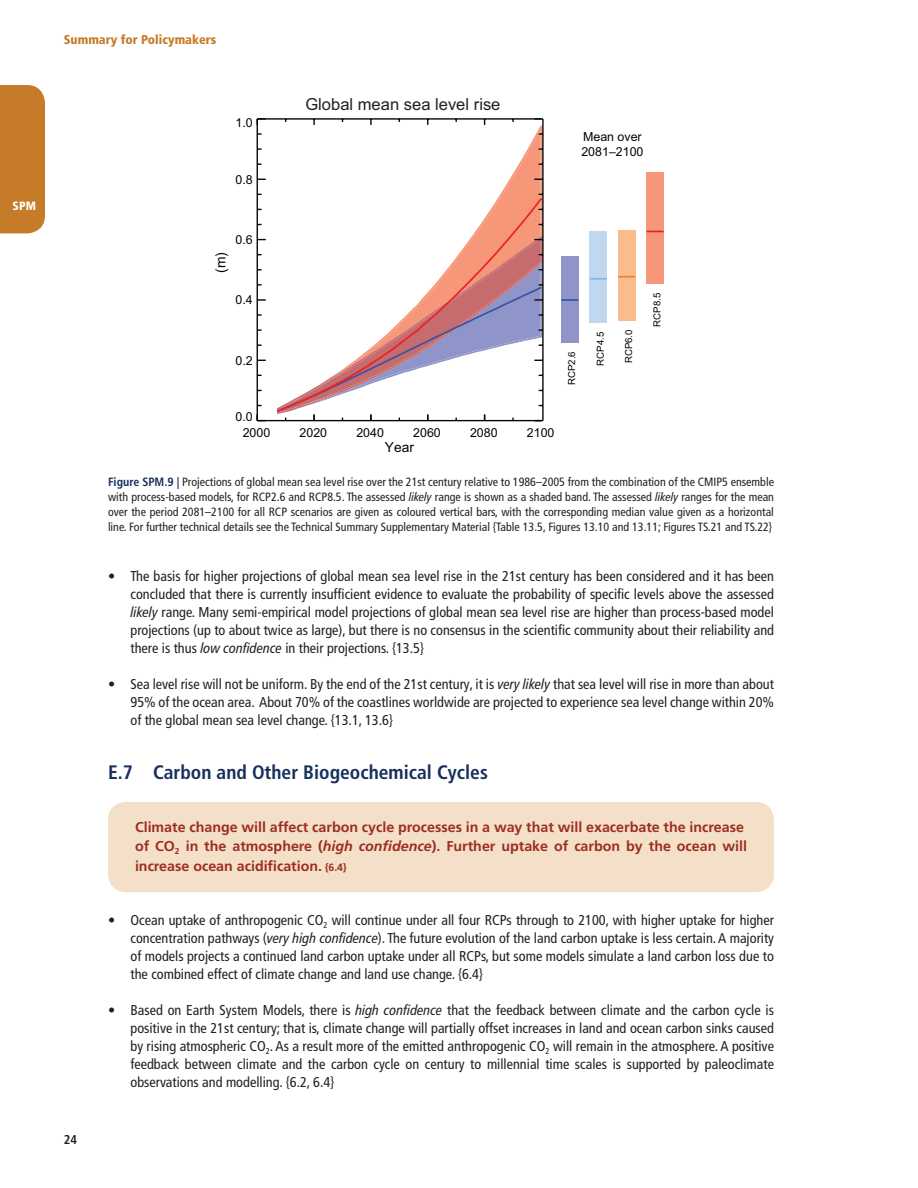
<style>
.page{position:relative;width:918px;height:1188px;background:#fff}
.page>*{position:absolute;margin:0;border:0;box-sizing:border-box;transform-origin:0 0}
.Subhead_1_1{font:700 condensed 19.5px "Frutiger LT Pro";color:#172f5b}
.t1{font:16.5px "Arial";color:#231f20}
.Bulleted_Body{font:condensed 14.25px/18px "Frutiger LT Pro";color:#231f20;text-align:justify}
.SPM_TFE_Box_Body{font:700 14.25px/19.5px "Frutiger LT Pro";color:#9c2e21}
.t2{font:13.8px "Arial";color:#050504}
.t3{font:900 condensed 12.75px "Frutiger LT Pro";color:#c57b28}
.t4{font:700 condensed 12.75px "Frutiger LT Pro";color:#231f20}
.t5{font:12.45px "Arial";color:#050504}
.t6{font:12.45px/14.9px "Arial";color:#040503}
.Figure_Caption{font:condensed 12px/15px "Frutiger LT Pro";color:#231f20;text-align:justify}
.Body{font:900 condensed 12px "Frutiger LT Pro";color:#fff}
.t7{font:9.6px "Arial";color:#050504}
.s1{font-weight:700;color:#172f5b}
.s2{font-style:italic}
.s3{font-size:10.5px}
</style>
<div class="page">
<div style="left:0;top:85px;width:45px;height:148px;background:#c57b28"></div>
<div style="left:108px;top:802px;width:666px;height:90px;background:#f4e0c9;border-radius:18px"></div>
<svg style="left:499px;top:126px;width:43px;height:70px"></svg>
<hr style="left:257px;top:119px;width:1px;height:302px;background:#050504">
<svg style="left:258px;top:299px;width:8px;height:2px"></svg>
<hr style="left:257px;top:420px;width:284px;height:1px;background:#050504">
<hr style="left:542px;top:119px;width:2px;height:302px;background:#050504">
<hr style="left:257px;top:118px;width:284px;height:2px;background:#050504">
<svg style="left:275px;top:413px;width:269px;height:8px"></svg>
<svg style="left:276px;top:196px;width:268px;height:217px"></svg>
<div style="left:561px;top:256px;width:17px;height:86px;background:#9095c9"></div>
<svg style="left:561px;top:299px;width:17px;height:2px"></svg>
<div style="left:590px;top:231px;width:17px;height:92px;background:#bfd7ef"></div>
<svg style="left:590px;top:278px;width:17px;height:2px"></svg>
<div style="left:618px;top:230px;width:17px;height:91px;background:#fbbc8d"></div>
<svg style="left:618px;top:276px;width:17px;height:2px"></svg>
<div style="left:647px;top:172px;width:17px;height:112px;background:#f6977a"></div>
<svg style="left:647px;top:231px;width:17px;height:1px"></svg>
<p class="Body" style="left:13px;top:199px;width:25px">SPM</p>
<p class="t3" style="left:64px;top:32px;width:154px">Summary for Policymakers</p>
<p class="t5" style="left:236px;top:114px;width:19px">1.0</p>
<p class="t5" style="left:236px;top:171px;width:19px">0.8</p>
<p class="t1" style="left:305px;top:93px;width:197px">Global mean sea level rise</p>
<p class="t6" style="left:581px;top:129px;width:64px">Mean over<br>2081–2100</p>
<p class="t5" style="left:236px;top:231px;width:19px">0.6</p>
<p class="t2" style="left:211px;top:273px;width:22px;rotate:-90deg">(m)</p>
<p class="t5" style="left:236px;top:292px;width:19px">0.4</p>
<p class="t5" style="left:236px;top:352px;width:19px">0.2</p>
<p class="t5" style="left:236px;top:408px;width:19px">0.0</p>
<p class="t5" style="left:243px;top:424px;width:29px">2000</p>
<p class="t5" style="left:300px;top:424px;width:29px">2020</p>
<p class="t5" style="left:356px;top:424px;width:29px">2040</p>
<p class="t5" style="left:413px;top:424px;width:29px">2060</p>
<p class="t5" style="left:470px;top:424px;width:29px">2080</p>
<p class="t5" style="left:527px;top:424px;width:29px">2100</p>
<p class="t2" style="left:385px;top:439px;width:31px">Year</p>
<p class="t7" style="left:566px;top:385px;width:35px;rotate:-90deg">RCP2.6</p>
<p class="t7" style="left:594px;top:366px;width:35px;rotate:-90deg">RCP4.5</p>
<p class="t7" style="left:622px;top:363px;width:35px;rotate:-90deg">RCP6.0</p>
<p class="t7" style="left:651px;top:327px;width:35px;rotate:-90deg">RCP8.5</p>
<p class="Figure_Caption" style="left:108px;top:474px;width:668px"><span class="s1">Figure SPM.9 |</span> Projections of global mean sea level rise over the 21st century relative to 1986–2005 from the combination of the CMIP5 ensemble with process-based models, for RCP2.6 and RCP8.5. The assessed <span class="s2">likely</span> range is shown as a shaded band. The assessed <span class="s2">likely</span> ranges for the mean over the period 2081–2100 for all RCP scenarios are given as coloured vertical bars, with the corresponding median value given as a horizontal line. For further technical details see the Technical Summary Supplementary Material {Table 13.5, Figures 13.10 and 13.11; Figures TS.21 and TS.22}</p>
<p class="Bulleted_Body" style="left:130px;top:567px;width:645px;text-indent:-22px">• The basis for higher projections of global mean sea level rise in the 21st century has been considered and it has been concluded that there is currently insufficient evidence to evaluate the probability of specific levels above the assessed <span class="s2">likely</span> range. Many semi-empirical model projections of global mean sea level rise are higher than process-based model projections (up to about twice as large), but there is no consensus in the scientific community about their reliability and there is thus <span class="s2">low confidence</span> in their projections. {13.5}</p>
<p class="Bulleted_Body" style="left:130px;top:675px;width:645px;text-indent:-22px">• Sea level rise will not be uniform. By the end of the 21st century, it is <span class="s2">very likely</span> that sea level will rise in more than about 95% of the ocean area. About 70% of the coastlines worldwide are projected to experience sea level change within 20% of the global mean sea level change. {13.1, 13.6}</p>
<p class="Subhead_1_1" style="left:108px;top:760px;width:381px">E.7 Carbon and Other Biogeochemical Cycles</p>
<p class="SPM_TFE_Box_Body" style="left:135px;top:817px;width:614px">Climate change will affect carbon cycle processes in a way that will exacerbate the increase of CO<sub>2</sub> in the atmosphere (<span class="s2">high confidence</span>). Further uptake of carbon by the ocean will increase ocean acidification. <span class="s3">{6.4}</span></p>
<p class="t4" style="left:64px;top:1132px;width:15px">24</p>
<p class="Bulleted_Body" style="left:130px;top:911px;width:645px;text-indent:-22px">• Ocean uptake of anthropogenic CO<sub>2</sub> will continue under all four RCPs through to 2100, with higher uptake for higher concentration pathways (<span class="s2">very high confidence</span>). The future evolution of the land carbon uptake is less certain. A majority of models projects a continued land carbon uptake under all RCPs, but some models simulate a land carbon loss due to the combined effect of climate change and land use change. {6.4}</p>
<p class="Bulleted_Body" style="left:130px;top:1001px;width:645px;text-indent:-22px">• Based on Earth System Models, there is <span class="s2">high confidence</span> that the feedback between climate and the carbon cycle is positive in the 21st century; that is, climate change will partially offset increases in land and ocean carbon sinks caused by rising atmospheric CO<sub>2</sub>. As a result more of the emitted anthropogenic CO<sub>2</sub> will remain in the atmosphere. A positive feedback between climate and the carbon cycle on century to millennial time scales is supported by paleoclimate observations and modelling. {6.2, 6.4}</p>
</div>
